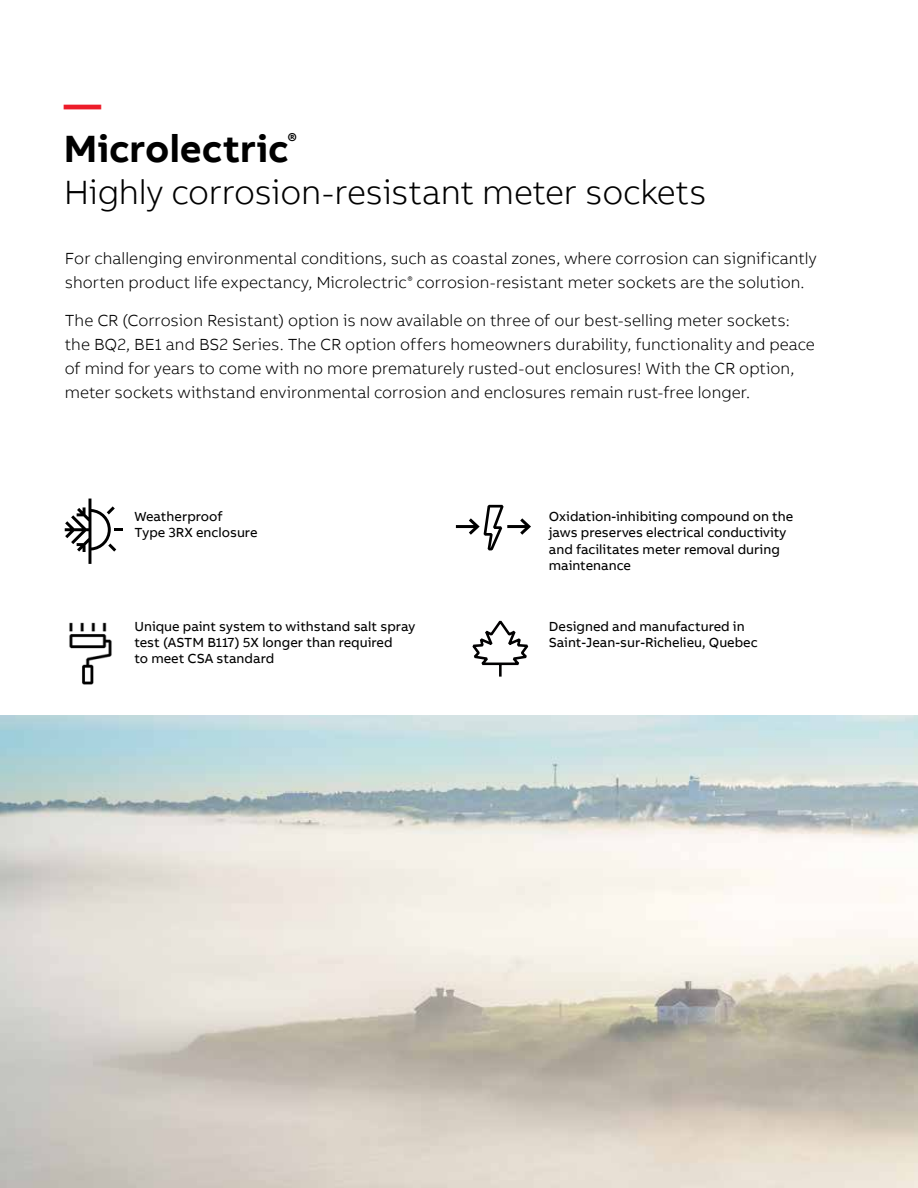
<style>
.page{position:relative;width:918px;height:1188px;background:#fff}
.page>*{position:absolute;margin:0;border:0;box-sizing:border-box;transform-origin:0 0}
.t1{font:700 39px "AB Bvoice";color:#000}
.t2{font:700 37.5px "AB Bvoice";color:#ed1c29}
.t3{font:300 34.5px "AB Bvoice";letter-spacing:-.01em;color:#000}
.t4{font:700 17.55px "AB Bvoice";color:#000}
.t5{font:300 16.5px/24px "AB Bvoice";color:#000}
.t6{font:13.5px/16.2px "AB Bvoice";color:#000}
</style>
<div class="page">
<img style="left:0;top:716px;width:918px;height:472px">
<svg style="left:472px;top:620px;width:57px;height:57px"></svg>
<svg style="left:65px;top:499px;width:58px;height:65px"></svg>
<img style="left:69px;top:622px;width:43px;height:63px">
<hr style="left:456px;top:525px;width:21px;height:3px;background:#000">
<svg style="left:466px;top:505px;width:38px;height:45px"></svg>
<hr style="left:507px;top:525px;width:22px;height:3px;background:#000">
<svg style="left:517px;top:518px;width:14px;height:17px"></svg>
<h2 class="t2" style="left:64px;top:81px;width:39px">—</h2>
<h1 class="t1" style="left:64px;top:124px;width:226px">Microlectric</h1>
<p class="t4" style="left:288px;top:128px;width:11px">®</p>
<h3 class="t3" style="left:64px;top:172px;width:644px">Highly corrosion-resistant meter sockets</h3>
<p class="t5" style="left:65px;top:247px;width:753px">For challenging environmental conditions, such as coastal zones, where corrosion can significantly shorten product life expectancy, Microlectric<sup>®</sup> corrosion-resistant meter sockets are the solution.</p>
<p class="t5" style="left:65px;top:308px;width:752px">The CR (Corrosion Resistant) option is now available on three of our best-selling meter sockets: the BQ2, BE1 and BS2 Series. The CR option offers homeowners durability, functionality and peace of mind for years to come with no more prematurely rusted-out enclosures! With the CR option, meter sockets withstand environmental corrosion and enclosures remain rust-free longer.</p>
<p class="t6" style="left:134px;top:509px;width:125px">Weatherproof<br>Type 3RX enclosure</p>
<p class="t6" style="left:134px;top:618px;width:282px">Unique paint system to withstand salt spray test (ASTM B117) 5X longer than required<br>to meet CSA standard</p>
<p class="t6" style="left:549px;top:509px;width:246px">Oxidation-inhibiting compound on the jaws preserves electrical conductivity and facilitates meter removal during maintenance</p>
<p class="t6" style="left:549px;top:618px;width:210px">Designed and manufactured in<br>Saint-Jean-sur-Richelieu, Quebec</p>
</div>
